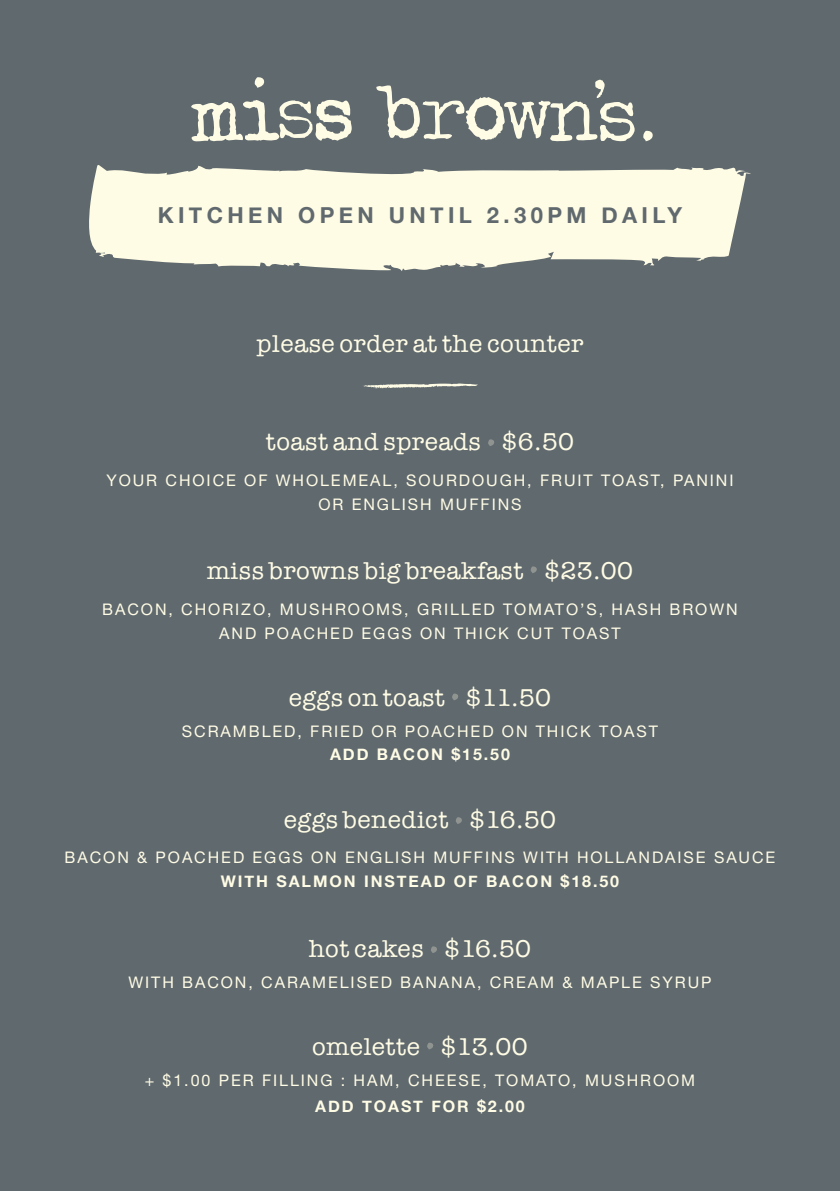
<style>
.page{position:relative;width:840px;height:1191px;background:#fff}
.page>*{position:absolute;margin:0;border:0;box-sizing:border-box;transform-origin:0 0}
.t1{font:25px "American Typewriter";letter-spacing:.02em;color:#fffce5}
.t2{font:700 22px "Helvetica Neue";letter-spacing:.2em;color:#60696e}
.t3{font:16px/24px "Helvetica Neue LT Std";letter-spacing:.12em;color:#fffce5;text-align:center}
.t4{font:700 16px "Helvetica Neue";letter-spacing:.12em;color:#fffce5}
.s1{font-family:"Helvetica Neue";font-weight:700}
</style>
<div class="page">
<div style="left:0;top:0;width:839px;height:1191px;background:#60696e"></div>
<svg style="left:89px;top:165px;width:661px;height:106px;background:#e7e5d3"></svg>
<svg style="left:254px;top:77px;width:11px;height:11px"></svg>
<svg style="left:191px;top:99px;width:160px;height:43px"></svg>
<svg style="left:643px;top:130px;width:10px;height:11px"></svg>
<svg style="left:376px;top:79px;width:258px;height:63px"></svg>
<svg style="left:488px;top:439px;width:6px;height:7px"></svg>
<svg style="left:530px;top:566px;width:7px;height:7px"></svg>
<svg style="left:452px;top:693px;width:6px;height:7px"></svg>
<svg style="left:456px;top:817px;width:6px;height:7px"></svg>
<svg style="left:431px;top:946px;width:6px;height:7px"></svg>
<svg style="left:427px;top:1042px;width:6px;height:7px"></svg>
<svg style="left:363px;top:383px;width:114px;height:6px"></svg>
<p class="t2" style="left:158px;top:198px;width:525px">KITCHEN OPEN UNTIL 2.30PM DAILY</p>
<p class="t1" style="left:256px;top:324px;width:328px">please order at the counter</p>
<p class="t1" style="left:266px;top:423px;width:309px">toast and spreads $6.50</p>
<p class="t3" style="left:106px;top:467px;width:628px">YOUR CHOICE OF WHOLEMEAL, SOURDOUGH, FRUIT TOAST, PANINI<br>OR ENGLISH MUFFINS</p>
<p class="t1" style="left:207px;top:552px;width:427px">miss browns big breakfast $23.00</p>
<p class="t3" style="left:102px;top:596px;width:636px">BACON, CHORIZO, MUSHROOMS, GRILLED TOMATO’S, HASH BROWN<br>AND POACHED EGGS ON THICK CUT TOAST</p>
<p class="t1" style="left:288px;top:679px;width:264px">eggs on toast $11.50</p>
<p class="t3" style="left:182px;top:719px;width:477px">SCRAMBLED, FRIED OR POACHED ON THICK TOAST</p>
<p class="t4" style="left:330px;top:742px;width:181px">ADD BACON $15.50</p>
<p class="t1" style="left:284px;top:800px;width:273px">eggs benedict $16.50</p>
<p class="t3" style="left:65px;top:845px;width:712px">BACON &amp; POACHED EGGS ON ENGLISH MUFFINS WITH HOLLANDAISE SAUCE<br><span class="s1">WITH SALMON INSTEAD OF BACON $18.50</span></p>
<p class="t1" style="left:308px;top:929px;width:224px">hot cakes $16.50</p>
<p class="t3" style="left:128px;top:969px;width:584px">WITH BACON, CARAMELISED BANANA, CREAM &amp; MAPLE SYRUP</p>
<p class="t1" style="left:312px;top:1028px;width:217px">omelette $13.00</p>
<p class="t3" style="left:145px;top:1068px;width:551px">+ $1.00 PER FILLING : HAM, CHEESE, TOMATO, MUSHROOM</p>
<p class="t4" style="left:315px;top:1094px;width:211px">ADD TOAST FOR $2.00</p>
</div>
